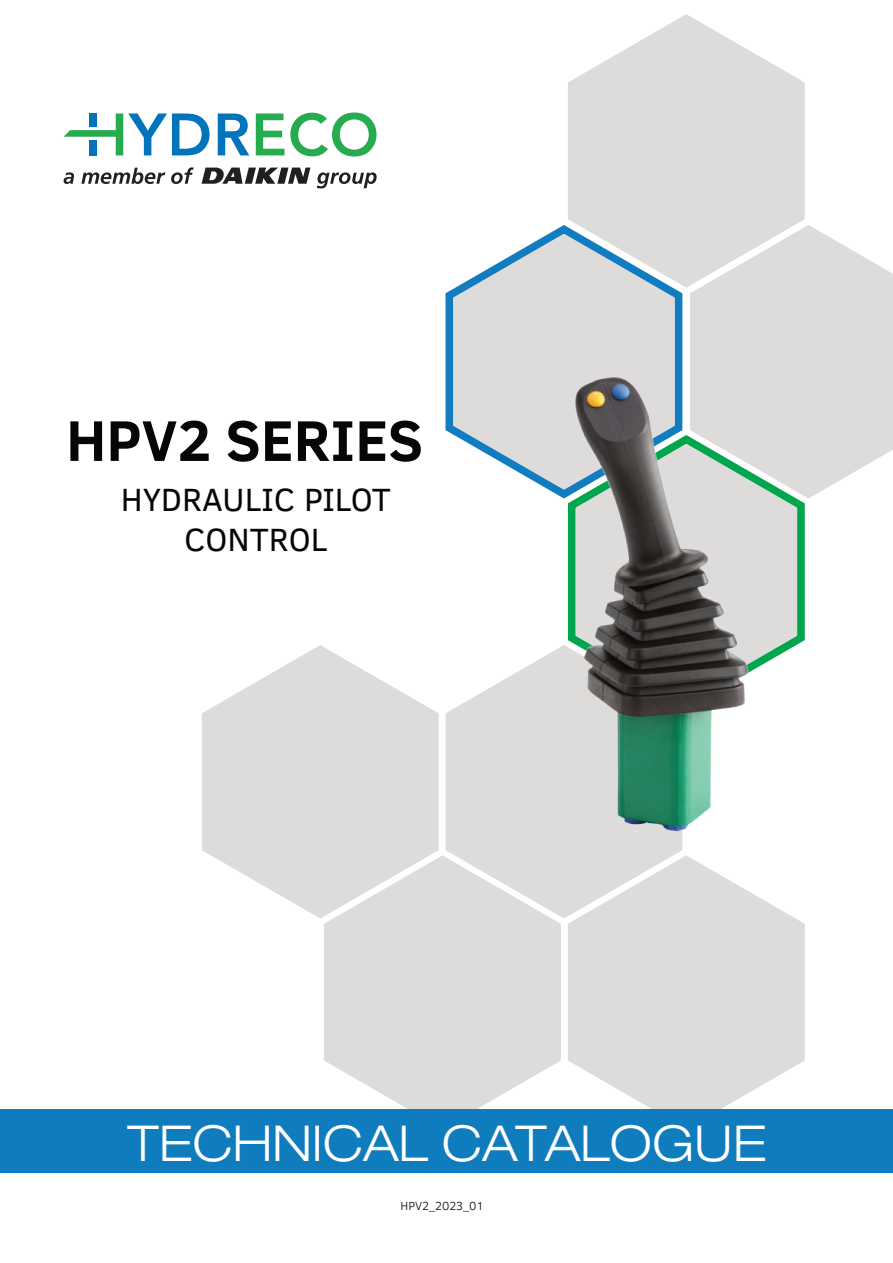
<style>
.page{position:relative;width:893px;height:1263px;background:#fff}
.page>*{position:absolute;margin:0;border:0;box-sizing:border-box;transform-origin:0 0}
.t1{font:700 58.5px "Clear Sans";color:#080505}
.t2{font:300 expanded 49.5px "Helvetica Neue LT Std";color:#fff}
.t3{font:33px/39.6px "Clear Sans";color:#080505;text-align:center}
.t4{font:300 12px "Clear Sans";color:#080505}
</style>
<div class="page">
<svg style="left:445px;top:225px;width:237px;height:225px"></svg>
<svg style="left:690px;top:225px;width:203px;height:256px;fill:#dddcda"></svg>
<svg style="left:568px;top:14px;width:237px;height:274px"></svg>
<svg style="left:445px;top:694px;width:123px;height:224px"></svg>
<svg style="left:202px;top:645px;width:237px;height:273px"></svg>
<svg style="left:324px;top:855px;width:237px;height:254px"></svg>
<svg style="left:568px;top:860px;width:237px;height:249px"></svg>
<div style="left:0;top:1109px;width:893px;height:64px;background:#0f7cbe"></div>
<img style="left:480px;top:323px;width:358px;height:537px">
<svg style="left:64px;top:172px;width:10px;height:12px"></svg>
<svg style="left:81px;top:168px;width:84px;height:16px"></svg>
<svg style="left:171px;top:167px;width:23px;height:17px"></svg>
<svg style="left:317px;top:172px;width:60px;height:16px"></svg>
<svg style="left:202px;top:168px;width:108px;height:16px"></svg>
<svg style="left:64px;top:113px;width:146px;height:42px"></svg>
<svg style="left:218px;top:113px;width:31px;height:42px"></svg>
<svg style="left:256px;top:113px;width:28px;height:42px"></svg>
<svg style="left:290px;top:113px;width:86px;height:44px"></svg>
<h1 class="t1" style="left:66px;top:398px;width:359px">HPV2 SERIES</h1>
<p class="t3" style="left:121px;top:480px;width:271px">HYDRAULIC PILOT<br>CONTROL</p>
<h2 class="t2" style="left:128px;top:1113px;width:641px">TECHNICAL CATALOGUE</h2>
<p class="t4" style="left:400px;top:1198px;width:85px">HPV2_2023_01</p>
</div>
